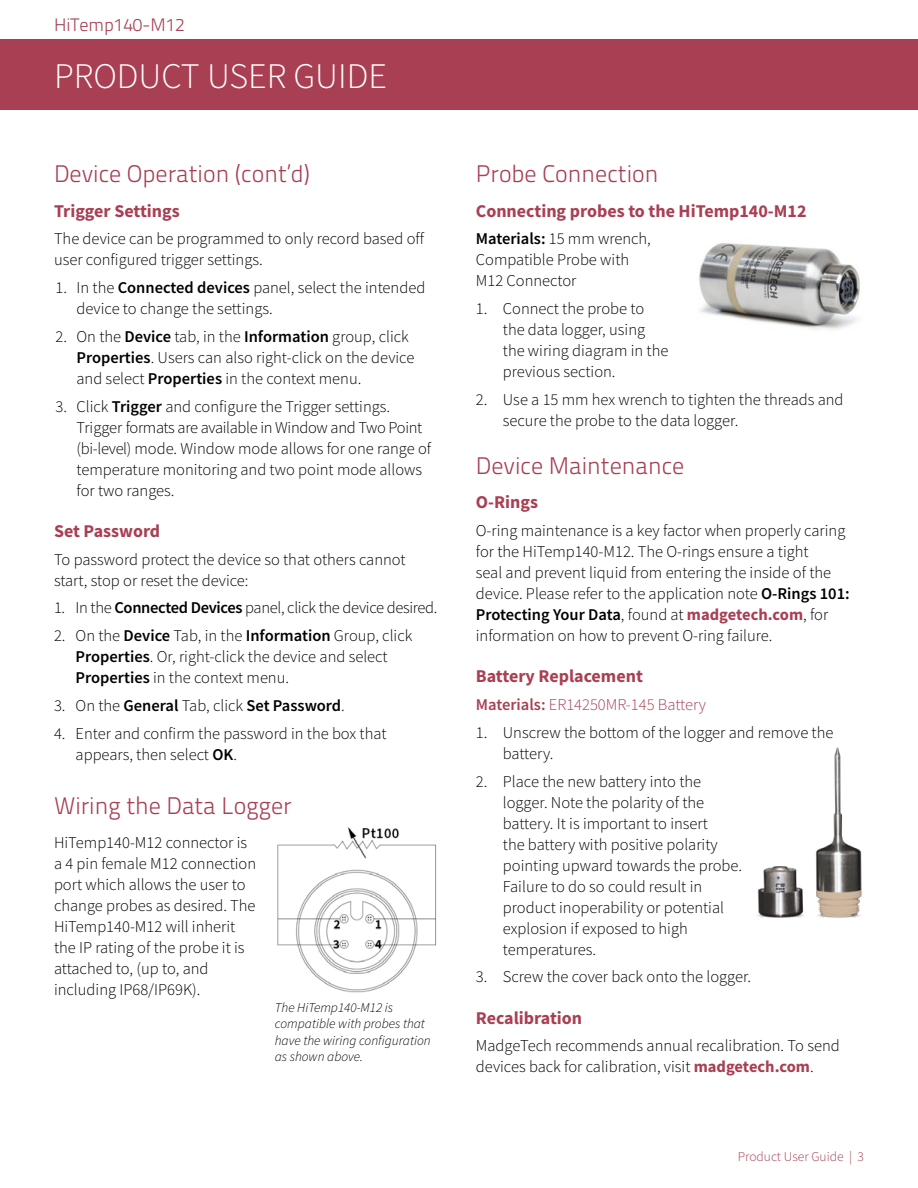
<style>
.page{position:relative;width:918px;height:1188px;background:#fff}
.page>*{position:absolute;margin:0;border:0;box-sizing:border-box;transform-origin:0 0}
.t1{font:300 36px "Source Sans Pro";color:#fff}
.t2{font:300 24px "Titillium Text 22 L";color:#a93f53}
.t3{font:700 18px "Source Sans Pro";color:#a93f53}
.t4{font:300 18px "Titillium Text 22 L";color:#a93f53}
.t5{font:300 16.5px/21px "Source Sans Pro";color:#000}
.t6{font:300 16.5px "Source Sans Pro";letter-spacing:-.02em;color:#000}
.t7{font:600 16.5px "Source Sans Pro";color:#000}
.t8{font:300 16.5px "Source Sans Pro";color:#a93f53}
.t9{font:italic 300 13.5px/16.5px "Source Sans Pro";color:#000}
.t10{font:300 13.5px "Source Sans Pro";color:#a93f53}
.s1{font-weight:600}
.s2{font-weight:300}
.s3{font-weight:700;color:#a93f53}
</style>
<div class="page">
<div style="left:0;top:39px;width:918px;height:71px;background:#a93f53"></div>
<img style="left:277px;top:828px;width:160px;height:165px">
<img style="left:699px;top:243px;width:161px;height:87px">
<img style="left:757px;top:747px;width:105px;height:171px">
<p class="t4" style="left:54px;top:11px;width:132px">HiTemp140-M12</p>
<h1 class="t1" style="left:54px;top:54px;width:335px">PRODUCT USER GUIDE</h1>
<h2 class="t2" style="left:54px;top:156px;width:258px">Device Operation (cont’d)</h2>
<p class="t3" style="left:54px;top:198px;width:127px">Trigger Settings</p>
<p class="t5" style="left:54px;top:228px;width:372px">The device can be programmed to only record based off user configured trigger settings.</p>
<p class="t5" style="left:77px;top:277px;width:350px;text-indent:-21px">1. In the <span class="s1">Connected devices</span> panel, select the intended device to change the settings.</p>
<p class="t5" style="left:77px;top:326px;width:339px;text-indent:-21px">2. On the <span class="s1">Device</span> tab, in the <span class="s1">Information</span> group, click<br><span class="s1">Properties</span>. Users can also right-click on the device and select <span class="s1">Properties</span> in the context menu.</p>
<p class="t5" style="left:77px;top:396px;width:356px;text-indent:-21px">3. Click <span class="s1">Trigger</span> and configure the Trigger settings.<br>Trigger formats are available in Window and Two Point (bi-level) mode. Window mode allows for one range of temperature monitoring and two point mode allows for two ranges.</p>
<p class="t3" style="left:54px;top:519px;width:108px">Set Password</p>
<p class="t5" style="left:54px;top:549px;width:353px">To password protect the device so that others cannot start, stop or reset the device:</p>
<p class="t6" style="left:54px;top:598px;width:385px">1. In the <span class="s1">Connected Devices</span> panel, click the device desired.</p>
<p class="t5" style="left:76px;top:625px;width:338px;text-indent:-22px">2. On the <span class="s1">Device</span> Tab, in the <span class="s1">Information</span> Group, click<br><span class="s1">Properties</span>. Or, right-click the device and select<br><span class="s1">Properties</span> in the context menu.</p>
<p class="t7" style="left:54px;top:695px;width:292px"><span class="s2">3. On the</span> General <span class="s2">Tab, click</span> Set Password<span class="s2">.</span></p>
<p class="t5" style="left:76px;top:723px;width:312px;text-indent:-22px">4. Enter and confirm the password in the box that appears, then select <span class="s1">OK</span>.</p>
<h2 class="t2" style="left:54px;top:788px;width:239px">Wiring the Data Logger</h2>
<p class="t5" style="left:54px;top:832px;width:204px">HiTemp140-M12 connector is a 4 pin female M12 connection port which allows the user to change probes as desired. The<br>HiTemp140-M12 will inherit the IP rating of the probe it is attached to, (up to, and including IP68/IP69K).</p>
<p class="t9" style="left:275px;top:999px;width:157px">The HiTemp140-M12 is compatible with probes that have the wiring configuration as shown above.</p>
<h2 class="t2" style="left:476px;top:156px;width:184px">Probe Connection</h2>
<p class="t3" style="left:476px;top:198px;width:332px">Connecting probes to the HiTemp140-M12</p>
<p class="t5" style="left:476px;top:228px;width:177px"><span class="s1">Materials:</span> 15 mm wrench,<br>Compatible Probe with<br>M12 Connector</p>
<p class="t5" style="left:503px;top:298px;width:167px;text-indent:-27px">1. Connect the probe to the data logger, using the wiring diagram in the previous section.</p>
<p class="t5" style="left:503px;top:389px;width:342px;text-indent:-27px">2. Use a 15 mm hex wrench to tighten the threads and secure the probe to the data logger.</p>
<h2 class="t2" style="left:476px;top:448px;width:210px">Device Maintenance</h2>
<p class="t3" style="left:476px;top:490px;width:64px">O-Rings</p>
<p class="t5" style="left:476px;top:520px;width:375px">O-ring maintenance is a key factor when properly caring for the HiTemp140-M12. The O-rings ensure a tight<br>seal and prevent liquid from entering the inside of the device. Please refer to the application note <span class="s1">O-Rings 101:<br>Protecting Your Data</span>, found at <span class="s3">madgetech.com</span>, for information on how to prevent O-ring failure.</p>
<p class="t3" style="left:476px;top:664px;width:169px">Battery Replacement</p>
<p class="t8" style="left:476px;top:695px;width:232px"><span class="s1">Materials:</span> ER14250MR-145 Battery</p>
<p class="t5" style="left:503px;top:722px;width:332px;text-indent:-27px">1. Unscrew the bottom of the logger and remove the battery.</p>
<p class="t5" style="left:503px;top:771px;width:241px;text-indent:-27px">2. Place the new battery into the logger. Note the polarity of the battery. It is important to insert<br>the battery with positive polarity pointing upward towards the probe.<br>Failure to do so could result in product inoperability or potential explosion if exposed to high temperatures.</p>
<p class="t5" style="left:476px;top:967px;width:277px">3. Screw the cover back onto the logger.</p>
<p class="t3" style="left:476px;top:1005px;width:108px">Recalibration</p>
<p class="t5" style="left:476px;top:1035px;width:365px">MadgeTech recommends annual recalibration. To send devices back for calibration, visit <span class="s3">madgetech.com</span>.</p>
<p class="t10" style="left:738px;top:1148px;width:128px">Product User Guide | 3</p>
</div>
